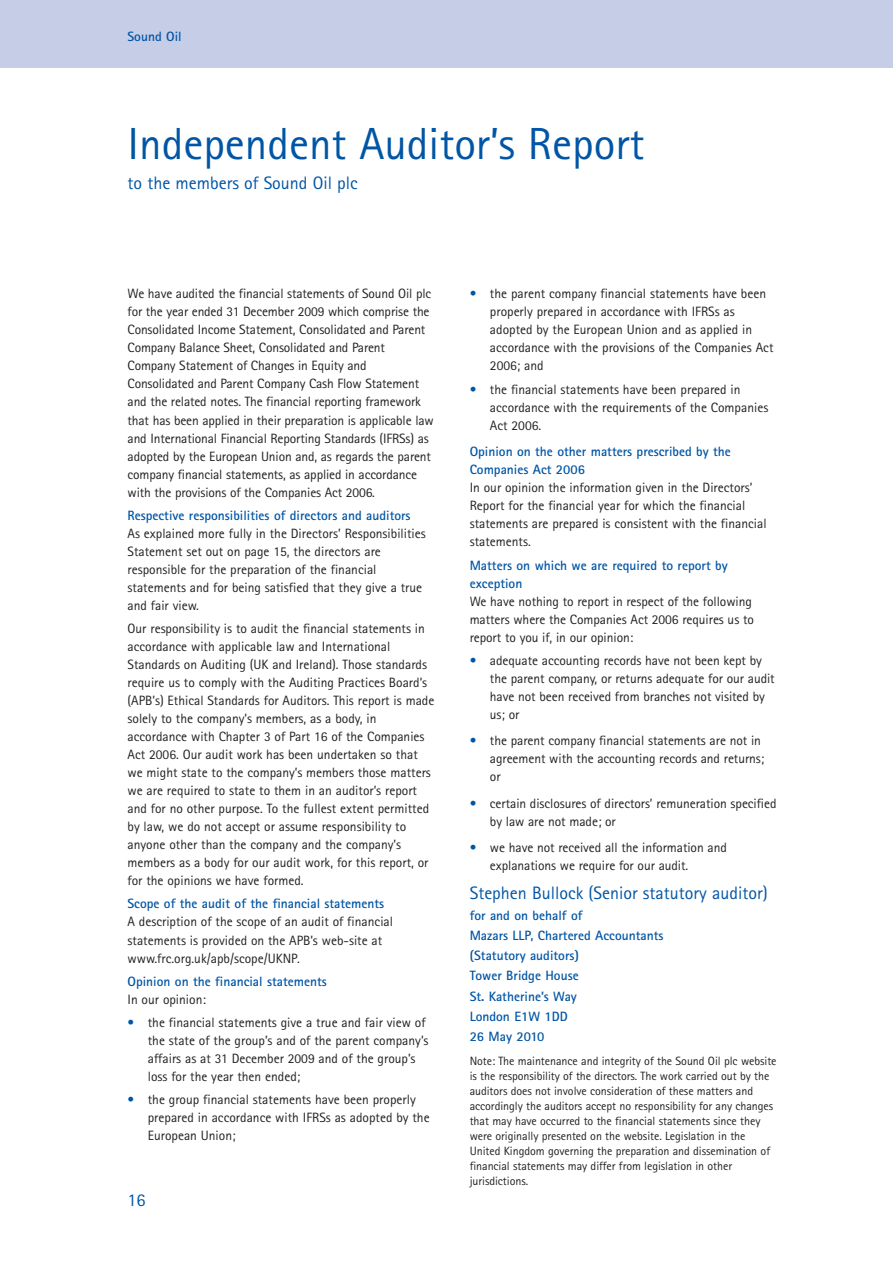
<style>
.page{position:relative;width:893px;height:1263px;background:#fff}
.page>*{position:absolute;margin:0;border:0;box-sizing:border-box;transform-origin:0 0}
.t1{font:45px "Rotis Sans Serif";color:#0155a5}
.t2{font:18px "Rotis Sans Serif";color:#0155a5}
.t3{font:13.5px/18px "Rotis Sans Serif";color:#231f20}
.t4{font:700 13.5px/20.2px "Rotis Sans Serif";color:#0155a5}
.t5{font:12px/15px "Rotis Sans Serif";letter-spacing:-.005em;color:#231f20}
.s1{font-weight:700;color:#0155a5}
.s2{font-weight:400;color:#231f20}
.s3{color:#0155a5}
</style>
<div class="page">
<div style="left:0;top:0;width:893px;height:68px;background:#c6cde7"></div>
<p class="t4" style="left:128px;top:27px;width:56px">Sound Oil</p>
<p class="t1" style="left:128px;top:127px;width:518px">Independent Auditor’s Report</p>
<p class="t2" style="left:128px;top:177px;width:232px">to the members of Sound Oil plc</p>
<p class="t3" style="left:128px;top:286px;width:308px">We have audited the financial statements of Sound Oil plc for the year ended 31 December 2009 which comprise the Consolidated Income Statement, Consolidated and Parent Company Balance Sheet, Consolidated and Parent Company Statement of Changes in Equity and Consolidated and Parent Company Cash Flow Statement and the related notes. The financial reporting framework that has been applied in their preparation is applicable law and International Financial Reporting Standards (IFRSs) as adopted by the European Union and, as regards the parent company financial statements, as applied in accordance with the provisions of the Companies Act 2006.</p>
<p class="t3" style="left:128px;top:508px;width:300px"><span class="s1">Respective responsibilities of directors and auditors </span>As explained more fully in the Directors’ Responsibilities Statement set out on page 15, the directors are responsible for the preparation of the financial statements and for being satisfied that they give a true and fair view.</p>
<p class="t3" style="left:128px;top:621px;width:308px">Our responsibility is to audit the financial statements in accordance with applicable law and International Standards on Auditing (UK and Ireland). Those standards require us to comply with the Auditing Practices Board’s (APB’s) Ethical Standards for Auditors. This report is made solely to the company’s members, as a body, in accordance with Chapter 3 of Part 16 of the Companies Act 2006. Our audit work has been undertaken so that we might state to the company’s members those matters we are required to state to them in an auditor’s report and for no other purpose. To the fullest extent permitted by law, we do not accept or assume responsibility to anyone other than the company and the company’s members as a body for our audit work, for this report, or for the opinions we have formed.</p>
<p class="t3" style="left:128px;top:896px;width:267px"><span class="s1">Scope of the audit of the financial statements </span>A description of the scope of an audit of financial statements is provided on the APB’s web-site at www.frc.org.uk/apb/scope/UKNP.</p>
<p class="t4" style="left:128px;top:974px;width:201px;line-height:18px">Opinion on the financial statements<br><span class="s2">In our opinion:</span></p>
<p class="t3" style="left:148px;top:1015px;width:282px;text-indent:-20px"><span class="s3">•</span> the financial statements give a true and fair view of the state of the group’s and of the parent company’s affairs as at 31 December 2009 and of the group’s loss for the year then ended;</p>
<p class="t3" style="left:148px;top:1092px;width:283px;text-indent:-20px"><span class="s3">•</span> the group financial statements have been properly prepared in accordance with IFRSs as adopted by the<br>European Union;</p>
<p class="t2" style="left:128px;top:1193px;width:19px">16</p>
<p class="t3" style="left:490px;top:286px;width:285px;text-indent:-20px"><span class="s3">•</span> the parent company financial statements have been properly prepared in accordance with IFRSs as adopted by the European Union and as applied in accordance with the provisions of the Companies Act 2006; and</p>
<p class="t3" style="left:490px;top:382px;width:280px;text-indent:-20px"><span class="s3">•</span> the financial statements have been prepared in accordance with the requirements of the Companies<br>Act 2006.</p>
<p class="t3" style="left:470px;top:444px;width:299px"><span class="s1">Opinion on the other matters prescribed by the Companies Act 2006<br></span>In our opinion the information given in the Directors’ Report for the financial year for which the financial statements are prepared is consistent with the financial statements.</p>
<p class="t3" style="left:470px;top:557px;width:286px"><span class="s1">Matters on which we are required to report by exception<br></span>We have nothing to report in respect of the following matters where the Companies Act 2006 requires us to report to you if, in our opinion:</p>
<p class="t3" style="left:490px;top:653px;width:286px;text-indent:-20px"><span class="s3">•</span> adequate accounting records have not been kept by the parent company, or returns adequate for our audit have not been received from branches not visited by us; or</p>
<p class="t3" style="left:490px;top:733px;width:276px;text-indent:-20px"><span class="s3">•</span> the parent company financial statements are not in agreement with the accounting records and returns; or</p>
<p class="t3" style="left:490px;top:796px;width:288px;text-indent:-20px"><span class="s3">•</span> certain disclosures of directors’ remuneration specified by law are not made; or</p>
<p class="t3" style="left:490px;top:840px;width:238px;text-indent:-20px"><span class="s3">•</span> we have not received all the information and explanations we require for our audit.</p>
<p class="t2" style="left:470px;top:886px;width:300px">Stephen Bullock (Senior statutory auditor)</p>
<p class="t4" style="left:470px;top:906px;width:195px">for and on behalf of<br>Mazars LLP, Chartered Accountants (Statutory auditors)<br>Tower Bridge House<br>St. Katherine’s Way<br>London E1W 1DD<br>26 May 2010</p>
<p class="t5" style="left:470px;top:1054px;width:308px">Note: The maintenance and integrity of the Sound Oil plc website is the responsibility of the directors. The work carried out by the auditors does not involve consideration of these matters and accordingly the auditors accept no responsibility for any changes that may have occurred to the financial statements since they were originally presented on the website. Legislation in the United Kingdom governing the preparation and dissemination of financial statements may differ from legislation in other jurisdictions.</p>
</div>
